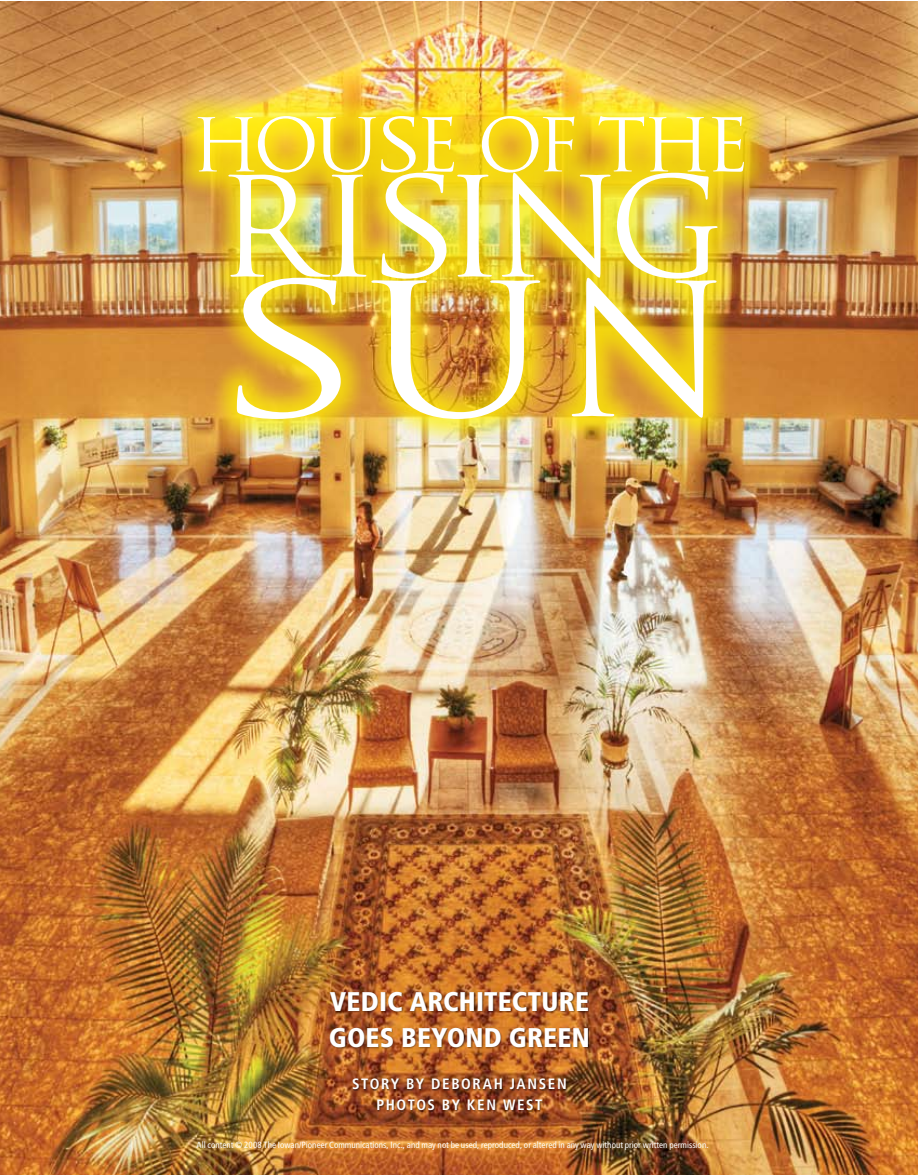
<style>
.page{position:relative;width:918px;height:1175px;background:#fff}
.page>*{position:absolute;margin:0;border:0;box-sizing:border-box;transform-origin:0 0}
.t1{font:180px "Trajan Pro";color:#fff;scale:1.5 1}
.t2{font:135px "Trajan Pro";letter-spacing:-.095em;color:#fff}
.t3{font:72px "Trajan Pro";letter-spacing:-.09em;color:#fff}
.t4{font:900 condensed 27px/36px "Frutiger LT Std";letter-spacing:.005em;color:#fff}
.t5{font:700 condensed 15px/21px "Frutiger LT Std";letter-spacing:.105em;color:#fff;text-align:center}
.t6{font:condensed 9px "Frutiger LT Std";color:#fff}
</style>
<div class="page">
<img style="left:0;top:2px;width:918px;height:1172px">
<div style="left:168px;top:85px;width:607px;height:365px;background:#fff200;opacity:.73"></div>
<div style="left:330px;top:992px;width:259px;height:119px;background:#000008;opacity:.5"></div>
<h3 class="t3" style="left:191px;top:99px;width:560px">HOUSE OF THE</h3>
<h2 class="t2" style="left:216px;top:141px;width:510px">RISING</h2>
<h1 class="t1" style="left:210px;top:236px;width:348px">SUN</h1>
<h3 class="t4" style="left:329px;top:983px;width:262px">VEDIC ARCHITECTURE<br>GOES BEYOND GREEN</h3>
<h3 class="t5" style="left:352px;top:1073px;width:216px">STORY BY DEBORAH JANSEN<br>PHOTOS BY KEN WEST</h3>
<p class="t6" style="left:197px;top:1139px;width:514px">All content © 2008 The Iowan/Pioneer Communications, Inc., and may not be used, reproduced, or altered in any way without prior written permission.</p>
</div>
